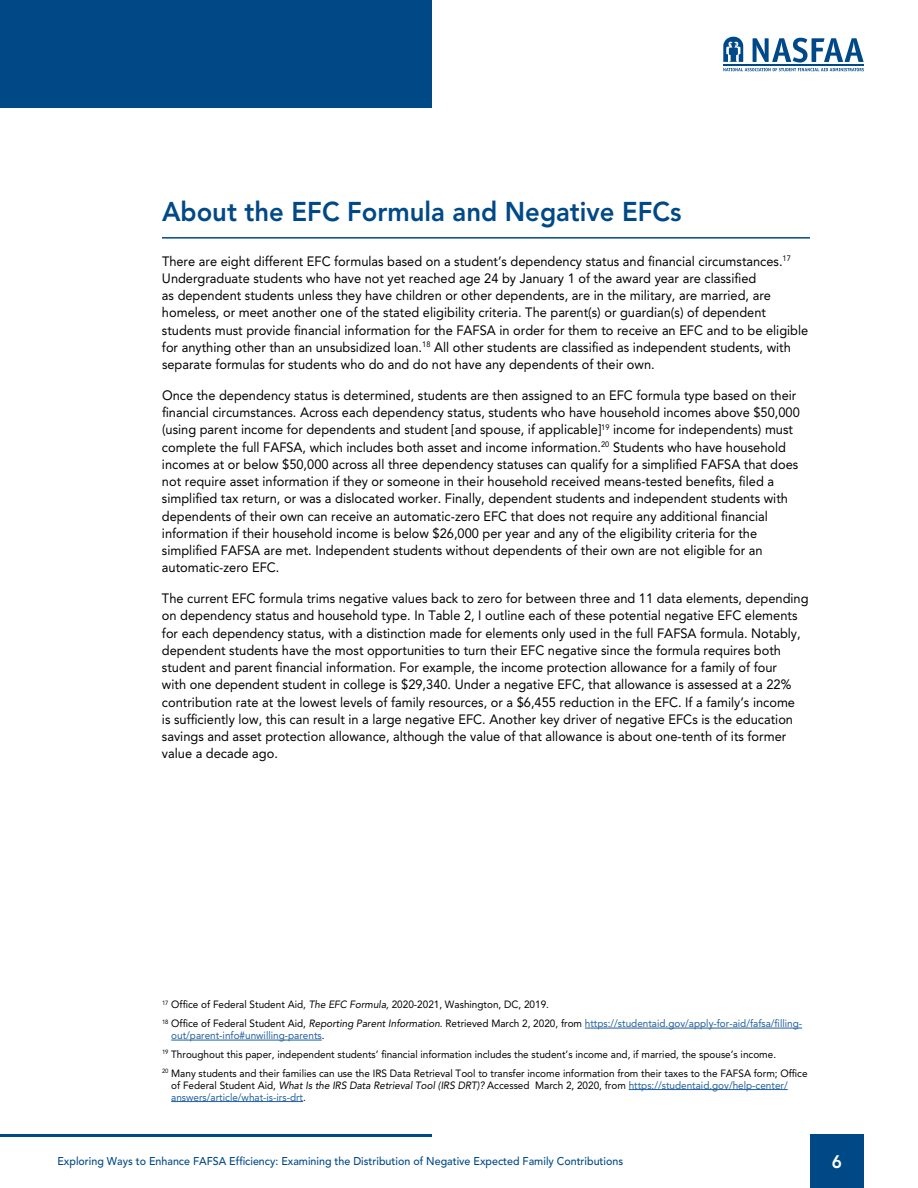
<style>
.page{position:relative;width:918px;height:1188px;background:#fff}
.page>*{position:absolute;margin:0;border:0;box-sizing:border-box;transform-origin:0 0}
.t1{font:800 27px "Avenir LT Std";color:#004987;scale:.95 1}
.t2{font:800 18px "Avenir LT Std";color:#fff;scale:.95 1}
.t3{font:13.5px/17.2px "Avenir LT Std";color:#000;scale:.95 1}
.t4{font:500 11.25px "Avenir LT Std";color:#004987;scale:.95 1}
.t5{font:10.5px/18.8px "Avenir LT Std";color:#000;scale:.95 1}
.t6{font:10.5px/12px "Avenir LT Std";color:#215e9e;scale:.95 1}
.s1{font-style:italic}
.s2{color:#215e9e}
.s3{color:#000}
.s4{font-style:italic;color:#000}
</style>
<div class="page">
<div style="left:810px;top:1134px;width:54px;height:54px;background:#004987"></div>
<div style="left:0;top:0;width:432px;height:108px;background:#004987"></div>
<hr style="left:0;top:1134px;width:432px;height:3px;background:#004987">
<svg style="left:723px;top:37px;width:141px;height:34px"></svg>
<hr style="left:723px;top:64px;width:141px;height:1px;background:#004988">
<hr style="left:585px;top:1028px;width:217px;height:1px;background:#215e9e">
<hr style="left:171px;top:1040px;width:151px;height:1px;background:#215e9e">
<hr style="left:629px;top:1089px;width:159px;height:1px;background:#215e9e">
<hr style="left:171px;top:1101px;width:132px;height:1px;background:#215e9e">
<hr style="left:162px;top:237px;width:648px;height:2px;background:#004987">
<h1 class="t1" style="left:162px;top:196px;width:548px">About the EFC Formula and Negative EFCs</h1>
<p class="t3" style="left:162px;top:252px;width:682px">There are eight different EFC formulas based on a student’s dependency status and financial circumstances.<sup>17<br></sup>Undergraduate students who have not yet reached age 24 by January 1 of the award year are classified<br>as dependent students unless they have children or other dependents, are in the military, are married, are homeless, or meet another one of the stated eligibility criteria. The parent(s) or guardian(s) of dependent students must provide financial information for the FAFSA in order for them to receive an EFC and to be eligible for anything other than an unsubsidized loan.<sup>18</sup> All other students are classified as independent students, with separate formulas for students who do and do not have any dependents of their own.</p>
<p class="t3" style="left:162px;top:387px;width:673px">Once the dependency status is determined, students are then assigned to an EFC formula type based on their financial circumstances. Across each dependency status, students who have household incomes above $50,000 (using parent income for dependents and student [and spouse, if applicable]<sup>19</sup> income for independents) must complete the full FAFSA, which includes both asset and income information.<sup>20</sup> Students who have household incomes at or below $50,000 across all three dependency statuses can qualify for a simplified FAFSA that does not require asset information if they or someone in their household received means-tested benefits, filed a simplified tax return, or was a dislocated worker. Finally, dependent students and independent students with dependents of their own can receive an automatic-zero EFC that does not require any additional financial information if their household income is below $26,000 per year and any of the eligibility criteria for the simplified FAFSA are met. Independent students without dependents of their own are not eligible for an automatic-zero EFC.</p>
<p class="t3" style="left:162px;top:590px;width:682px">The current EFC formula trims negative values back to zero for between three and 11 data elements, depending on dependency status and household type. In Table 2, I outline each of these potential negative EFC elements for each dependency status, with a distinction made for elements only used in the full FAFSA formula. Notably, dependent students have the most opportunities to turn their EFC negative since the formula requires both student and parent financial information. For example, the income protection allowance for a family of four<br>with one dependent student in college is $29,340. Under a negative EFC, that allowance is assessed at a 22% contribution rate at the lowest levels of family resources, or a $6,455 reduction in the EFC. If a family’s income<br>is sufficiently low, this can result in a large negative EFC. Another key driver of negative EFCs is the education savings and asset protection allowance, although the value of that allowance is about one-tenth of its former value a decade ago.</p>
<p class="t5" style="left:162px;top:995px;width:675px"><sup>17</sup> Office of Federal Student Aid, <span class="s1">The EFC Formula,</span> 2020-2021, Washington, DC, 2019.<br><sup>18</sup> Office of Federal Student Aid, <span class="s1">Reporting Parent Information.</span> Retrieved March 2, 2020, from <span class="s2">https://studentaid.gov/apply-for-aid/fafsa/filling-</span></p>
<p class="t5" style="left:162px;top:1026px;width:681px;text-indent:9px"><span class="s2">out/parent-info#unwilling-parents</span>.<br><sup>19</sup> Throughout this paper, independent students’ financial information includes the student’s income and, if married, the spouse’s income.<br><sup>20</sup> Many students and their families can use the IRS Data Retrieval Tool to transfer income information from their taxes to the FAFSA form; Office</p>
<p class="t6" style="left:171px;top:1079px;width:650px"><span class="s3">of Federal Student Aid,</span> <span class="s4">What Is the IRS Data Retrieval Tool (IRS DRT)?</span> <span class="s3">Accessed March 2, 2020, from</span> https://studentaid.gov/help-center/ answers/article/what-is-irs-drt<span class="s3">.</span></p>
<p class="t4" style="left:57px;top:1155px;width:597px">Exploring Ways to Enhance FAFSA Efficiency: Examining the Distribution of Negative Expected Family Contributions</p>
<h2 class="t2" style="left:832px;top:1151px;width:12px">6</h2>
</div>
